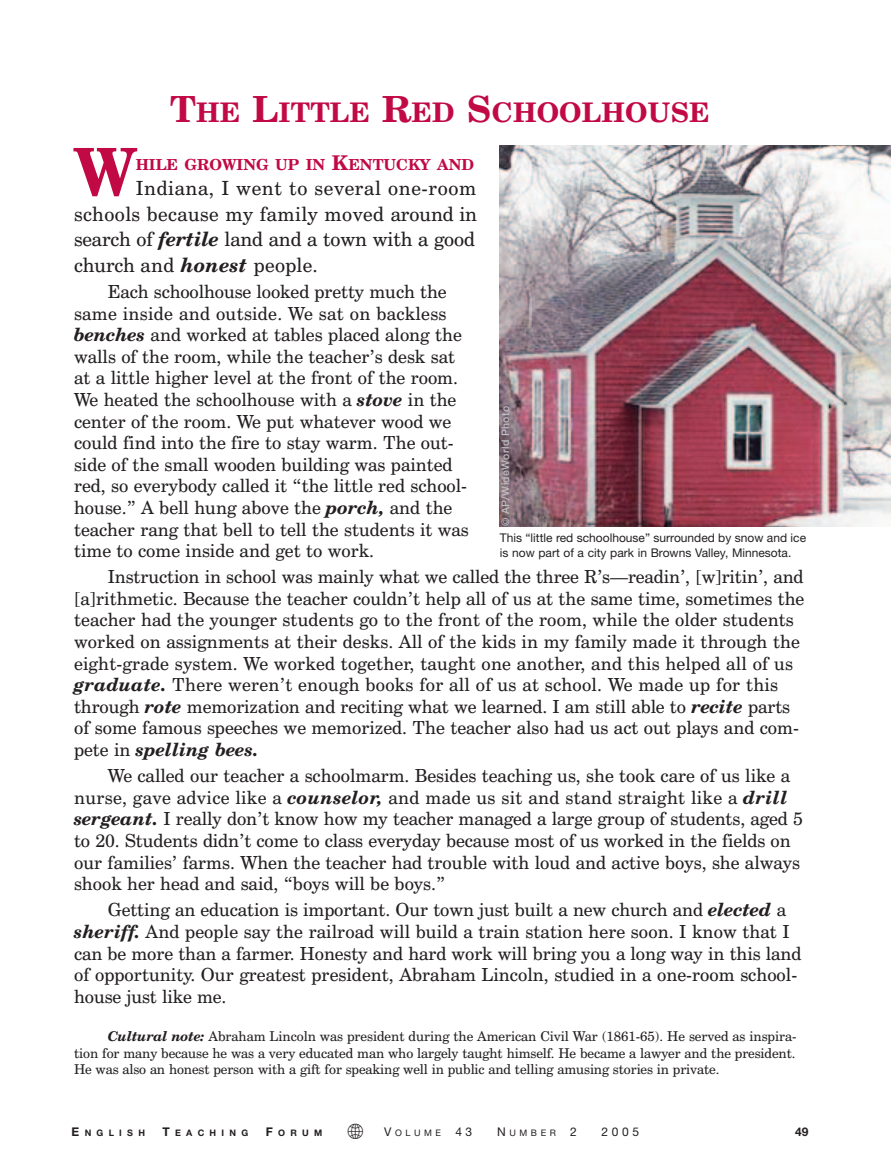
<style>
.page{position:relative;width:891px;height:1161px;background:#fff}
.page>*{position:absolute;margin:0;border:0;box-sizing:border-box;transform-origin:0 0}
.t1{font:700 65.55px "Century Schoolbook BT";color:#c10945}
.t2{font:700 27px "Century Schoolbook BT";letter-spacing:.01em;color:#c10945}
.t3{font:19.5px/25.5px "Century Schoolbook BT";letter-spacing:-.005em;color:#231f20;text-align:justify}
.t4{font:18px/21.6px "Century Schoolbook BT";color:#231f20}
.t5{font:700 15.15px "Century Schoolbook BT";color:#c10945}
.t6{font:13.5px/16.5px "Century Schoolbook BT";letter-spacing:-.01em;color:#231f20;text-align:justify}
.t7{font:12px/15px "Helvetica Neue";color:#231f20}
.t8{font:700 12px "Helvetica Neue";color:#231f20}
.t9{font:500 10.5px "Helvetica Neue";letter-spacing:.03em;color:#bcbdc0}
.t10{font:700 9px "Helvetica Neue";letter-spacing:.585em;color:#231f20}
.t11{font:9px "Helvetica Neue";letter-spacing:.4em;color:#231f20}
.s1{font-size:36px}
.s2{font-size:20.25px}
.s3{font-weight:700;font-style:italic}
.s4{font-size:12px}
</style>
<div class="page">
<img style="left:499px;top:145px;width:392px;height:382px">
<h2 class="t2" style="left:170px;top:103px;width:541px"><span class="s1">T</span>HE <span class="s1">L</span>ITTLE <span class="s1">R</span>ED <span class="s1">S</span>CHOOLHOUSE</h2>
<h1 class="t1" style="left:74px;top:148px;width:64px">W</h1>
<p class="t5" style="left:136px;top:159px;width:340px">HILE GROWING UP IN <span class="s2">K</span>ENTUCKY AND</p>
<p class="t3" style="left:74px;top:177px;width:405px;text-indent:62px">Indiana, I went to several one-room schools because my family moved around in search of <span class="s3">fertile</span> land and a town with a good church and <span class="s3">honest</span> people.</p>
<p class="t4" style="left:74px;top:282px;width:396px;text-indent:34px">Each schoolhouse looked pretty much the same inside and outside. We sat on backless <span class="s3">benches</span> and worked at tables placed along the walls of the room, while the teacher’s desk sat at a little higher level at the front of the room.<br>We heated the schoolhouse with a <span class="s3">stove</span> in the center of the room. We put whatever wood we could find into the fire to stay warm. The out&shy;side of the small wooden building was painted red, so everybody called it “the little red school&shy;house.” A bell hung above the <span class="s3">porch,</span> and the teacher rang that bell to tell the students it was time to come inside and get to work.</p>
<p class="t4" style="left:74px;top:568px;width:732px;text-indent:34px">Instruction in school was mainly what we called the three R’s—readin’, [w]ritin’, and [a]rithmetic. Because the teacher couldn’t help all of us at the same time, sometimes the teacher had the younger students go to the front of the room, while the older students worked on assignments at their desks. All of the kids in my family made it through the eight-grade system. We worked together, taught one another, and this helped all of us <span class="s3">graduate.</span> There weren’t enough books for all of us at school. We made up for this through <span class="s3">rote</span> memorization and reciting what we learned. I am still able to <span class="s3">recite</span> parts of some famous speeches we memorized. The teacher also had us act out plays and com&shy;pete in <span class="s3">spelling bees.</span></p>
<p class="t4" style="left:74px;top:766px;width:730px;text-indent:34px">We called our teacher a schoolmarm. Besides teaching us, she took care of us like a nurse, gave advice like a <span class="s3">counselor,</span> and made us sit and stand straight like a <span class="s3">drill sergeant.</span> I really don’t know how my teacher managed a large group of students, aged 5 to 20. Students didn’t come to class everyday because most of us worked in the fields on our families’ farms. When the teacher had trouble with loud and active boys, she always shook her head and said, “boys will be boys.”</p>
<p class="t4" style="left:74px;top:901px;width:729px;text-indent:34px">Getting an education is important. Our town just built a new church and <span class="s3">elected</span> a <span class="s3">sheriff.</span> And people say the railroad will build a train station here soon. I know that I can be more than a farmer. Honesty and hard work will bring you a long way in this land of opportunity. Our greatest president, Abraham Lincoln, studied in a one-room school&shy;house just like me.</p>
<p class="t6" style="left:74px;top:1029px;width:724px;text-indent:34px"><span class="s3">Cultural note:</span> Abraham Lincoln was president during the American Civil War (1861-65). He served as inspira&shy;tion for many because he was a very educated man who largely taught himself. He became a lawyer and the president.<br>He was also an honest person with a gift for speaking well in public and telling amusing stories in private.</p>
<p class="t9" style="left:502px;top:526px;width:121px;rotate:-90deg">© AP/WideWorld Photo</p>
<p class="t7" style="left:500px;top:532px;width:308px">This “little red schoolhouse” surrounded by snow and ice is now part of a city park in Browns Valley, Minnesota.</p>
<p class="t10" style="left:72px;top:1130px;width:75px"><span class="s4">E</span>NGLISH</p>
<p class="t10" style="left:163px;top:1130px;width:87px"><span class="s4">T</span>EACHING</p>
<p class="t10" style="left:266px;top:1130px;width:58px"><span class="s4">F</span>ORUM</p>
<p class="t11" style="left:384px;top:1130px;width:90px"><span class="s4">V</span>OLUME <span class="s4">43</span></p>
<p class="t11" style="left:497px;top:1130px;width:81px"><span class="s4">N</span>UMBER <span class="s4">2</span></p>
<p class="t7" style="left:602px;top:1125px;width:39px">2005</p>
<p class="t8" style="left:795px;top:1128px;width:15px">49</p>
</div>
